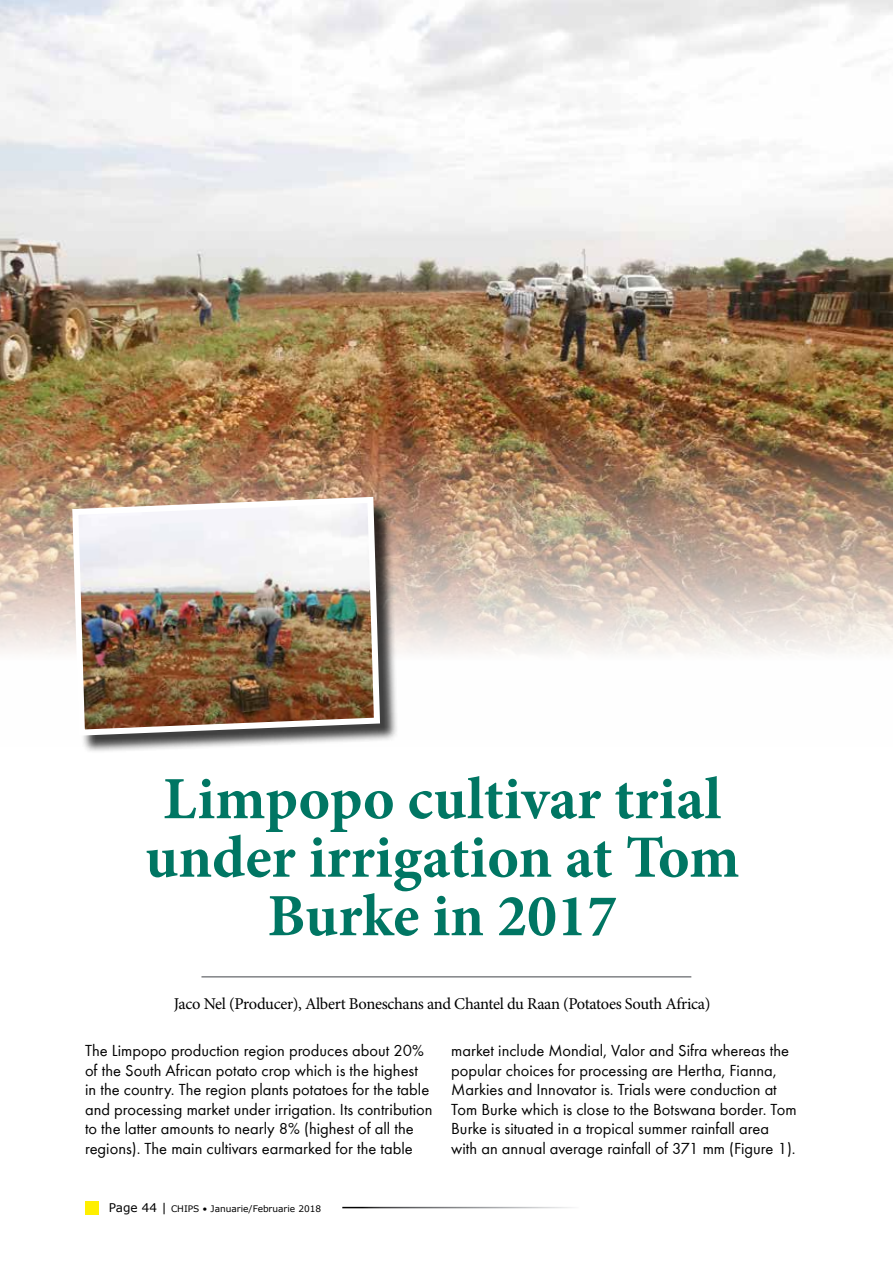
<style>
.page{position:relative;width:893px;height:1263px;background:#fff}
.page>*{position:absolute;margin:0;border:0;box-sizing:border-box;transform-origin:0 0}
.t1{font:700 60px/58.5px "Minion Pro";color:#007663;text-align:center}
.t2{font:16.5px/19.5px "Bright";color:#000}
.t3{font:16.5px "Minion Pro";letter-spacing:-.025em;color:#000}
.t4{font:9px "MS Reference Sans Serif";color:#000}
.s1{font-size:12px}
</style>
<div class="page">
<div style="left:85px;top:1200px;width:14px;height:14px;background:#ffef00"></div>
<img style="left:0;top:0;width:893px;height:653px">
<div style="left:75px;top:500px;width:323px;height:254px;background:#000;opacity:.75"></div>
<img style="left:69px;top:494px;width:314px;height:245px">
<hr style="left:201px;top:976px;width:490px;height:1px;background:#808285">
<h1 class="t1" style="left:145px;top:769px;width:596px">Limpopo cultivar trial under irrigation at Tom<br>Burke in 2017</h1>
<p class="t3" style="left:174px;top:993px;width:538px">Jaco Nel (Producer), Albert Boneschans and Chantel du Raan (Potatoes South Africa)</p>
<p class="t2" style="left:85px;top:1041px;width:349px">The Limpopo production region produces about 20% of the South African potato crop which is the highest in the country. The region plants potatoes for the table and processing market under irrigation. Its contribution to the latter amounts to nearly 8% (highest of all the regions). The main cultivars earmarked for the table</p>
<p class="t2" style="left:451px;top:1041px;width:347px">market include Mondial, Valor and Sifra whereas the popular choices for processing are Hertha, Fianna, Markies and Innovator is. Trials were conduction at Tom Burke which is close to the Botswana border. Tom Burke is situated in a tropical summer rainfall area with an annual average rainfall of 371 mm (Figure 1).</p>
<p class="t4" style="left:109px;top:1203px;width:214px"><span class="s1">Page 44 |</span> CHIPS • Januarie/Februarie 2018</p>
</div>
